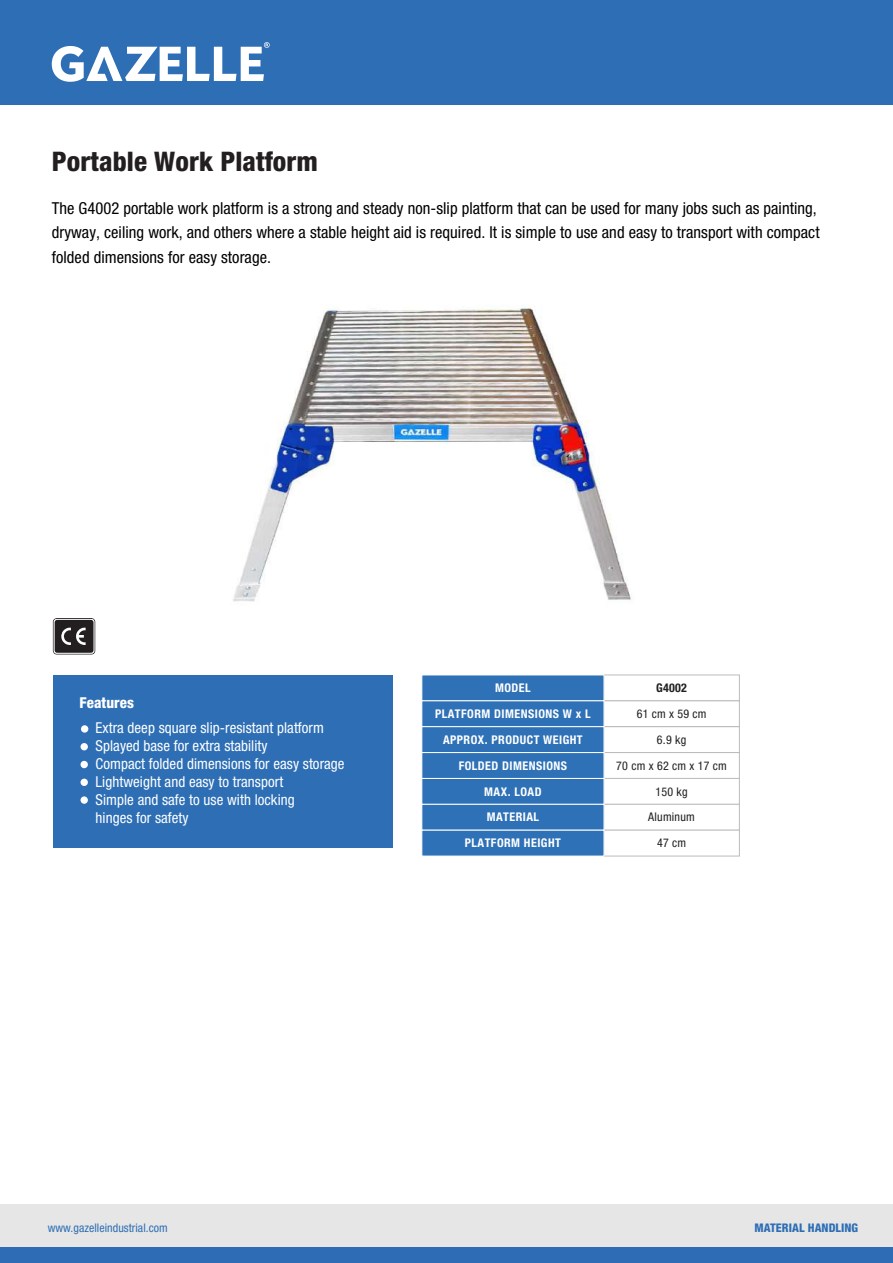
<style>
.page{position:relative;width:893px;height:1263px;background:#fff}
.page>*{position:absolute;margin:0;border:0;box-sizing:border-box;transform-origin:0 0}
.t1{font:800 condensed 27px "Helvetica Neue LT Std";letter-spacing:.005em;color:#231f20}
.t2{font:condensed 16.5px/24px "Helvetica Neue LT Std";letter-spacing:.005em;color:#000}
.t3{font:condensed 15px/18px "Helvetica Neue LT Std";letter-spacing:.005em;color:#fff}
.t4{font:800 condensed 15px "Helvetica Neue LT Std";letter-spacing:.005em;color:#fff}
.t5{font:700 condensed 12px/25.8px "Helvetica Neue LT Std";letter-spacing:.04em;color:#fff;text-align:center}
.t6{font:condensed 12px/25.8px "Helvetica Neue LT Std";letter-spacing:.02em;color:#221f20;text-align:center}
.t7{font:700 condensed 12px "Helvetica Neue LT Std";letter-spacing:.02em;color:#221f20}
.t8{font:condensed 11.85px "Helvetica Neue LT Std";letter-spacing:.005em;color:#2d6eb5}
.t9{font:800 condensed 11.85px "Helvetica Neue LT Std";letter-spacing:.005em;color:#2d6eb5}
</style>
<div class="page">
<img style="left:233px;top:305px;width:440px;height:396px">
<div style="left:0;top:1204px;width:893px;height:43px;background:#e7e6e6"></div>
<div style="left:0;top:1247px;width:893px;height:16px;background:#2e6db5"></div>
<div style="left:0;top:0;width:893px;height:105px;background:#2d6eb5"></div>
<svg style="left:52px;top:42px;width:218px;height:40px"></svg>
<div style="left:53px;top:675px;width:339px;height:172px;background:#2d6eb5"></div>
<div style="left:81px;top:725px;width:7px;height:8px;background:#fff;border-radius:50%"></div>
<div style="left:81px;top:779px;width:7px;height:7px;background:#fff;border-radius:50%"></div>
<div style="left:81px;top:743px;width:7px;height:7px;background:#fff;border-radius:50%"></div>
<div style="left:81px;top:761px;width:7px;height:7px;background:#fff;border-radius:50%"></div>
<div style="left:81px;top:796px;width:7px;height:8px;background:#fff;border-radius:50%"></div>
<div style="left:604px;top:675px;width:135px;height:26px;background:#fff"></div>
<div style="left:603px;top:675px;width:137px;height:26px;border:1px solid #bcbcbb"></div>
<div style="left:603px;top:700px;width:137px;height:27px;border:1px solid #bcbcbb"></div>
<div style="left:603px;top:726px;width:137px;height:27px;border:1px solid #bcbcbb"></div>
<div style="left:603px;top:752px;width:137px;height:27px;border:1px solid #bcbcbb"></div>
<div style="left:603px;top:778px;width:137px;height:27px;border:1px solid #bcbcbb"></div>
<div style="left:603px;top:804px;width:137px;height:26px;border:1px solid #bcbcbb"></div>
<div style="left:603px;top:830px;width:137px;height:26px;border:1px solid #bcbcbb"></div>
<div style="left:422px;top:675px;width:182px;height:26px;background:#2e71b7"></div>
<div style="left:421px;top:674px;width:183px;height:27px;border:1px solid #fff"></div>
<div style="left:422px;top:701px;width:182px;height:26px;background:#2e71b7"></div>
<div style="left:421px;top:700px;width:183px;height:27px;border:1px solid #fff"></div>
<div style="left:422px;top:727px;width:182px;height:25px;background:#2e71b7"></div>
<div style="left:421px;top:726px;width:183px;height:27px;border:1px solid #fff"></div>
<div style="left:422px;top:752px;width:182px;height:26px;background:#2e71b7"></div>
<div style="left:421px;top:752px;width:183px;height:27px;border:1px solid #fff"></div>
<div style="left:422px;top:778px;width:182px;height:26px;background:#2e71b7"></div>
<div style="left:421px;top:778px;width:183px;height:27px;border:1px solid #fff"></div>
<div style="left:422px;top:804px;width:182px;height:26px;background:#2e71b7"></div>
<div style="left:421px;top:804px;width:183px;height:26px;border:1px solid #fff"></div>
<div style="left:422px;top:830px;width:182px;height:26px;background:#2e71b7"></div>
<div style="left:421px;top:830px;width:183px;height:26px;border:1px solid #fff"></div>
<svg style="left:53px;top:618px;width:42px;height:36px;background:#4f4c4d"></svg>
<h1 class="t1" style="left:52px;top:144px;width:268px">Portable Work Platform</h1>
<p class="t2" style="left:52px;top:197px;width:769px">The G4002 portable work platform is a strong and steady non-slip platform that can be used for many jobs such as painting, dryway, ceiling work, and others where a stable height aid is required. It is simple to use and easy to transport with compact folded dimensions for easy storage.</p>
<p class="t4" style="left:80px;top:693px;width:56px">Features</p>
<p class="t3" style="left:96px;top:718px;width:250px">Extra deep square slip-resistant platform Splayed base for extra stability<br>Compact folded dimensions for easy storage Lightweight and easy to transport<br>Simple and safe to use with locking<br>hinges for safety</p>
<p class="t5" style="left:435px;top:675px;width:157px">MODEL<br>PLATFORM DIMENSIONS W x L<br>APPROX. PRODUCT WEIGHT<br>FOLDED DIMENSIONS<br>MAX. LOAD<br>MATERIAL<br>PLATFORM HEIGHT</p>
<p class="t7" style="left:656px;top:680px;width:32px">G4002</p>
<p class="t6" style="left:616px;top:701px;width:112px">61 cm x 59 cm<br>6.9 kg<br>70 cm x 62 cm x 17 cm<br>150 kg<br>Aluminum<br>47 cm</p>
<p class="t8" style="left:48px;top:1221px;width:122px">www.gazelleindustrial.com</p>
<p class="t9" style="left:755px;top:1221px;width:105px">MATERIAL HANDLING</p>
</div>
